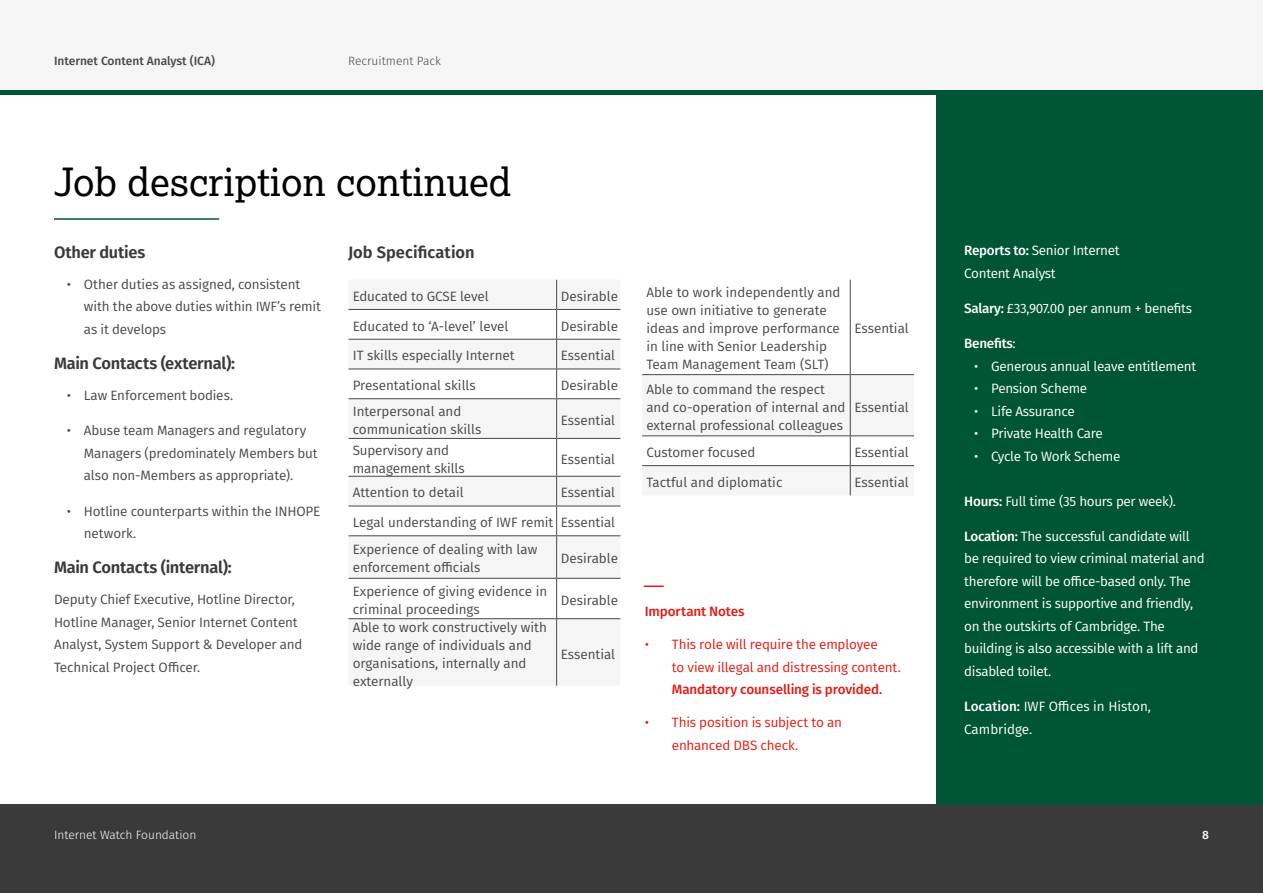
<style>
.page{position:relative;width:1263px;height:893px;background:#fff}
.page>*{position:absolute;margin:0;border:0;box-sizing:border-box;transform-origin:0 0}
.t1{font:39px "Lexia";color:#000}
.t2{font:600 16.5px "Fira Sans";letter-spacing:-.01em;color:#3a3a3a}
.t3{font:13.5px/18px "Fira Sans";color:#4b4745}
.Body_text_grey{font:13.5px/22.5px "Fira Sans";letter-spacing:-.02em;color:#fff}
.t4{font:13.5px/22.5px "Fira Sans";letter-spacing:-.01em;color:#e81911}
.Body_text_grey-2{font:13.5px/22.5px "Fira Sans";color:#fff}
.Body_text_grey-3{font:500 13.5px "Fira Sans";letter-spacing:-.01em;color:#e81911}
.Body_text_grey-4{font:500 13.5px "Fira Sans";letter-spacing:-.02em;color:#fff}
.t5{font:500 12px "Fira Sans";color:#4b4745}
.t6{font:300 12px "Fira Sans";color:#fff}
.t7{font:300 12px "Fira Sans";color:#4b4745}
.t8{font:500 12px "Fira Sans";color:#fff}
.s1{font-weight:500}
.s2{font-weight:400}
</style>
<div class="page">
<div style="left:0;top:0;width:1263px;height:91px;background:#f5f5f5"></div>
<div style="left:0;top:805px;width:1263px;height:88px;background:#3a3a3a"></div>
<div style="left:0;top:90px;width:1263px;height:5px;background:#005536"></div>
<div style="left:936px;top:95px;width:327px;height:710px;background:#005536"></div>
<hr style="left:54px;top:218px;width:165px;height:2px;background:#005536">
<svg style="left:348px;top:308px;width:272px;height:378px;fill:#f5f5f5"></svg>
<hr style="left:557px;top:535px;width:63px;height:1px;background:#4b4745">
<hr style="left:557px;top:578px;width:63px;height:1px;background:#4b4745">
<hr style="left:557px;top:618px;width:63px;height:1px;background:#4b4745">
<hr style="left:556px;top:536px;width:1px;height:42px;background:#4b4745">
<hr style="left:556px;top:579px;width:1px;height:39px;background:#4b4745">
<hr style="left:556px;top:619px;width:1px;height:67px;background:#4b4745">
<hr style="left:348px;top:309px;width:209px;height:1px;background:#4b4745">
<hr style="left:348px;top:339px;width:209px;height:1px;background:#4b4745">
<hr style="left:348px;top:369px;width:209px;height:1px;background:#4b4745">
<hr style="left:348px;top:398px;width:209px;height:1px;background:#4b4745">
<hr style="left:348px;top:438px;width:209px;height:1px;background:#4b4745">
<hr style="left:348px;top:476px;width:209px;height:1px;background:#4b4745">
<hr style="left:348px;top:535px;width:209px;height:1px;background:#4b4745">
<hr style="left:348px;top:578px;width:209px;height:1px;background:#4b4745">
<hr style="left:348px;top:618px;width:209px;height:1px;background:#4b4745">
<hr style="left:348px;top:506px;width:209px;height:1px;background:#4b4745">
<svg style="left:556px;top:280px;width:64px;height:255px"></svg>
<svg style="left:642px;top:375px;width:272px;height:120px"></svg>
<hr style="left:850px;top:280px;width:1px;height:94px;background:#4b4745">
<hr style="left:642px;top:465px;width:208px;height:1px;background:#4b4745">
<hr style="left:642px;top:374px;width:208px;height:1px;background:#4b4745">
<hr style="left:850px;top:374px;width:64px;height:1px;background:#4b4745">
<hr style="left:850px;top:375px;width:1px;height:60px;background:#4b4745">
<hr style="left:642px;top:435px;width:208px;height:1px;background:#4b4745">
<hr style="left:850px;top:435px;width:64px;height:1px;background:#4b4745">
<hr style="left:644px;top:585px;width:20px;height:2px;background:#e81911">
<p class="t5" style="left:54px;top:51px;width:162px">Internet Content Analyst (ICA)</p>
<p class="t7" style="left:348px;top:52px;width:95px">Recruitment Pack</p>
<p class="t1" style="left:54px;top:158px;width:459px">Job description continued</p>
<p class="t2" style="left:54px;top:239px;width:93px">Other duties</p>
<p class="t3" style="left:84px;top:273px;width:239px;line-height:22.5px;text-indent:-17px">• Other duties as assigned, consistent with the above duties within IWF’s remit as it develops</p>
<p class="t2" style="left:54px;top:350px;width:183px">Main Contacts (external):</p>
<p class="t3" style="left:67px;top:386px;width:168px">• Law Enforcement bodies.</p>
<p class="t3" style="left:84px;top:419px;width:235px;line-height:22.5px;text-indent:-17px">• Abuse team Managers and regulatory<br>Managers (predominately Members but also non-Members as appropriate).</p>
<p class="t3" style="left:84px;top:499px;width:238px;line-height:22.5px;text-indent:-17px">• Hotline counterparts within the INHOPE network.</p>
<p class="t2" style="left:54px;top:554px;width:179px">Main Contacts (internal):</p>
<p class="t3" style="left:54px;top:588px;width:250px;line-height:22.5px">Deputy Chief Executive, Hotline Director, Hotline Manager, Senior Internet Content Analyst, System Support &amp; Developer and Technical Project Officer.</p>
<p class="t2" style="left:348px;top:239px;width:128px">Job Specification</p>
<p class="t3" style="left:353px;top:287px;width:137px">Educated to GCSE level</p>
<p class="t3" style="left:561px;top:287px;width:59px">Desirable</p>
<p class="t3" style="left:353px;top:317px;width:157px">Educated to ‘A-level’ level</p>
<p class="t3" style="left:561px;top:317px;width:59px">Desirable</p>
<p class="t3" style="left:353px;top:346px;width:163px">IT skills especially Internet</p>
<p class="t3" style="left:561px;top:346px;width:56px">Essential</p>
<p class="t3" style="left:353px;top:376px;width:125px">Presentational skills</p>
<p class="t3" style="left:561px;top:376px;width:59px">Desirable</p>
<p class="t3" style="left:353px;top:402px;width:130px">Interpersonal and communication skills</p>
<p class="t3" style="left:561px;top:411px;width:56px">Essential</p>
<p class="t3" style="left:353px;top:441px;width:113px">Supervisory and management skills</p>
<p class="t3" style="left:561px;top:450px;width:56px">Essential</p>
<p class="t3" style="left:353px;top:483px;width:113px">Attention to detail</p>
<p class="t3" style="left:561px;top:483px;width:56px">Essential</p>
<p class="t3" style="left:353px;top:513px;width:202px">Legal understanding of IWF remit</p>
<p class="t3" style="left:561px;top:513px;width:56px">Essential</p>
<p class="t3" style="left:353px;top:540px;width:186px">Experience of dealing with law enforcement officials</p>
<p class="t3" style="left:561px;top:549px;width:59px">Desirable</p>
<p class="t3" style="left:353px;top:582px;width:196px">Experience of giving evidence in criminal proceedings</p>
<p class="t3" style="left:561px;top:591px;width:59px">Desirable</p>
<p class="t3" style="left:353px;top:618px;width:196px">Able to work constructively with wide range of individuals and organisations, internally and externally</p>
<p class="t3" style="left:561px;top:645px;width:56px">Essential</p>
<p class="t3" style="left:646px;top:283px;width:196px">Able to work independently and use own initiative to generate ideas and improve performance in line with Senior Leadership<br>Team Management Team (SLT)</p>
<p class="t3" style="left:646px;top:380px;width:201px">Able to command the respect and co-operation of internal and external professional colleagues</p>
<p class="t3" style="left:854px;top:319px;width:56px">Essential</p>
<p class="t3" style="left:854px;top:398px;width:56px">Essential</p>
<p class="t3" style="left:646px;top:443px;width:111px">Customer focused</p>
<p class="t3" style="left:854px;top:443px;width:56px">Essential</p>
<p class="t3" style="left:646px;top:473px;width:138px">Tactful and diplomatic</p>
<p class="t3" style="left:854px;top:473px;width:56px">Essential</p>
<p class="Body_text_grey-3" style="left:645px;top:600px;width:101px">Important Notes</p>
<p class="t4" style="left:672px;top:633px;width:230px;text-indent:-27px">• This role will require the employee<br>to view illegal and distressing content.<br><span class="s1">Mandatory counselling is provided.</span></p>
<p class="t4" style="left:672px;top:711px;width:172px;text-indent:-27px">• This position is subject to an enhanced DBS check.</p>
<p class="Body_text_grey" style="left:964px;top:239px;width:157px"><span class="s1">Reports to:</span> Senior Internet<br>Content Analyst</p>
<p class="Body_text_grey" style="left:964px;top:296px;width:229px"><span class="s1">Salary:</span> £33,907.00 per annum + benefits</p>
<p class="Body_text_grey-4" style="left:964px;top:332px;width:53px">Benefits<span class="s2">:</span></p>
<p class="Body_text_grey" style="left:974px;top:354px;width:223px">• Generous annual leave entitlement</p>
<p class="Body_text_grey" style="left:974px;top:377px;width:114px">• Pension Scheme</p>
<p class="Body_text_grey" style="left:974px;top:399px;width:102px">• Life Assurance</p>
<p class="Body_text_grey" style="left:974px;top:422px;width:130px">• Private Health Care</p>
<p class="Body_text_grey" style="left:974px;top:444px;width:148px">• Cycle To Work Scheme</p>
<p class="Body_text_grey" style="left:964px;top:489px;width:213px"><span class="s1">Hours:</span> Full time (35 hours per week).</p>
<p class="Body_text_grey" style="left:964px;top:524px;width:242px"><span class="s1">Location:</span> The successful candidate will be required to view criminal material and therefore will be office-based only. The environment is supportive and friendly, on the outskirts of Cambridge. The building is also accessible with a lift and disabled toilet.</p>
<p class="Body_text_grey-2" style="left:964px;top:695px;width:188px"><span class="s1">Location:</span> IWF Offices in Histon,<br>Cambridge.</p>
<p class="t6" style="left:54px;top:826px;width:144px">Internet Watch Foundation</p>
<p class="t8" style="left:1202px;top:825px;width:8px">8</p>
</div>
